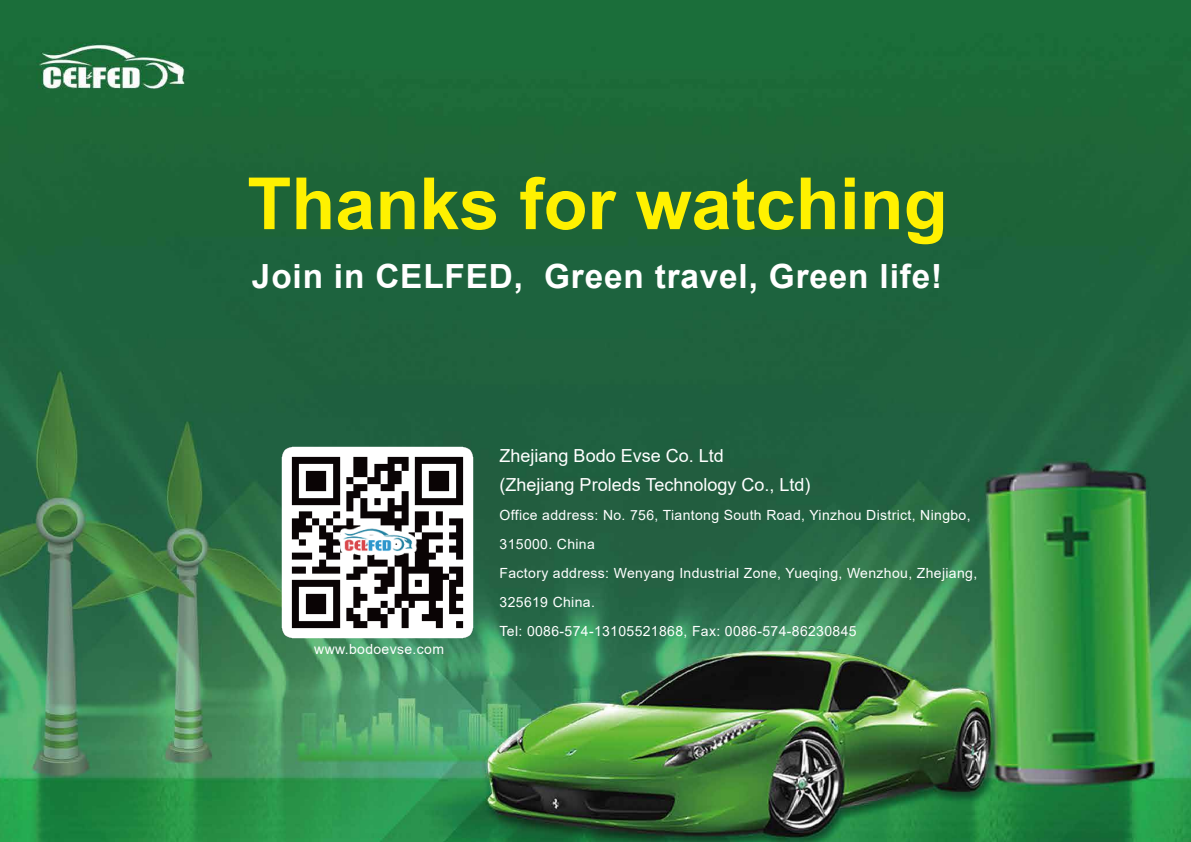
<style>
.page{position:relative;width:1191px;height:842px;background:#fff}
.page>*{position:absolute;margin:0;border:0;box-sizing:border-box;transform-origin:0 0}
.t1{font:700 72px "Arial";color:#fff100}
.t2{font:700 33.3px "Arial";letter-spacing:.025em;color:#fff}
.t3{font:18px/29px "Arial";color:#fff}
.t4{font:14px/29px "Arial";letter-spacing:.025em;color:#fff}
</style>
<div class="page">
<img style="left:0;top:0;width:1190px;height:842px">
<img style="left:282px;top:447px;width:191px;height:191px">
<h1 class="t1" style="left:247px;top:153px;width:702px">Thanks for watching</h1>
<h2 class="t2" style="left:252px;top:253px;width:691px">Join in CELFED, Green travel, Green life!</h2>
<p class="t4" style="left:314px;top:635px;width:131px">www.bodoevse.com</p>
<p class="t3" style="left:499px;top:441px;width:312px">Zhejiang Bodo Evse Co. Ltd<br>(Zhejiang Proleds Technology Co., Ltd)</p>
<p class="t4" style="left:499px;top:500px;width:479px">Office address: No. 756, Tiantong South Road, Yinzhou District, Ningbo, 315000. China<br>Factory address: Wenyang Industrial Zone, Yueqing, Wenzhou, Zhejiang, 325619 China.<br>Tel: 0086-574-13105521868, Fax: 0086-574-86230845</p>
</div>
